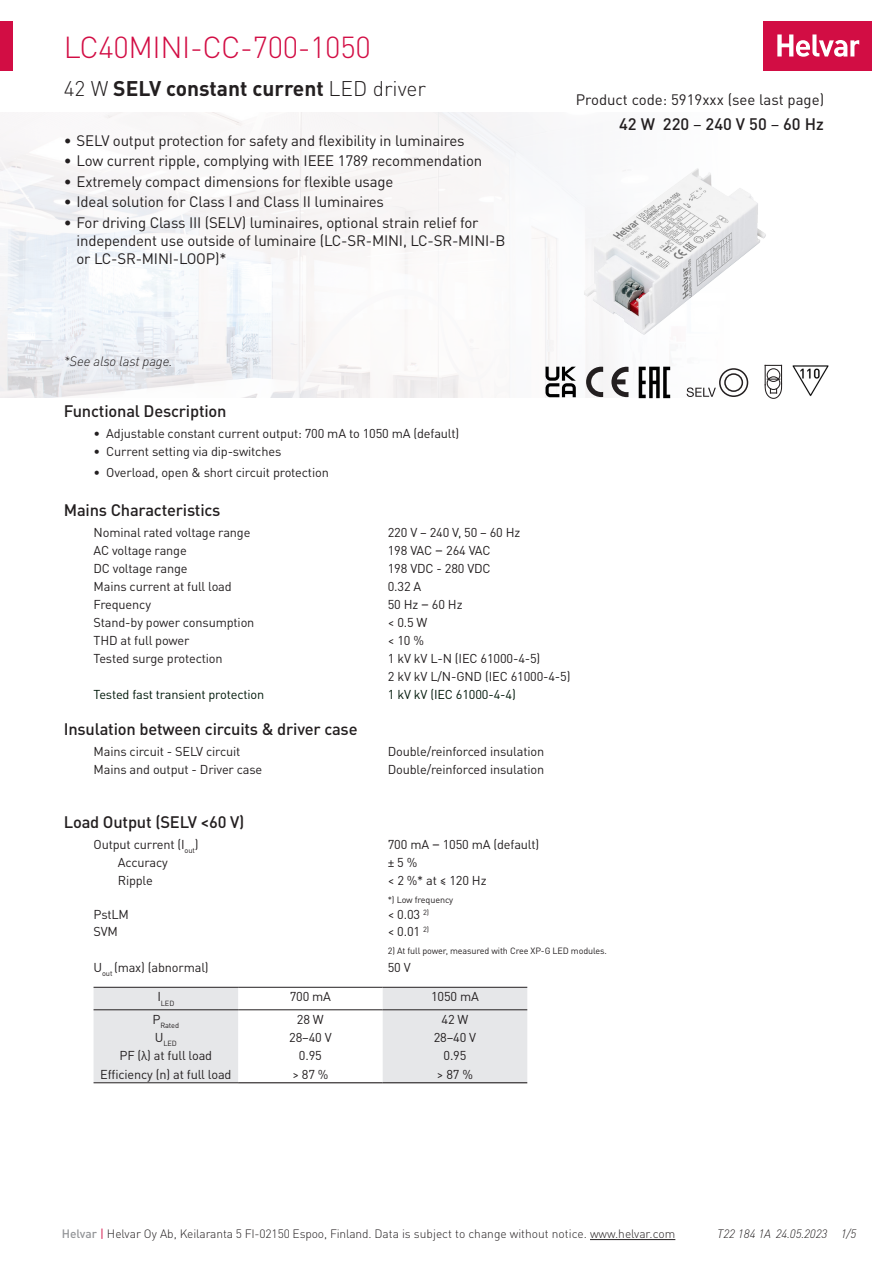
<style>
.page{position:relative;width:893px;height:1263px;background:#fff}
.page>*{position:absolute;margin:0;border:0;box-sizing:border-box;transform-origin:0 0}
.HELVAR_Small_Heading{font:300 30px "DIN Pro";letter-spacing:-.01em;color:#d20d44}
.headlineO{font:700 21px "DIN Pro";color:#231f20}
.Data_subheads{font:500 16.5px "DIN Pro";letter-spacing:-.01em;color:#231f20}
.Tehot{font:500 16.5px "DIN Pro";color:#231f20}
.Tehot-2{font:15px/18px "DIN Pro";letter-spacing:-.01em;color:#231f20}
.HELVAR_captions{font:italic 300 13.5px "DIN Pro";letter-spacing:-.01em;color:#231f20}
.Data_bread{font:12.75px "DIN Pro";letter-spacing:-.01em;color:#231f20}
.Data_bread-2{font:12.75px "DIN Pro";letter-spacing:-.01em;color:#00190a}
.t1{font:300 12px "DIN Pro";color:#231f20}
.Documnetn_number{font:italic 300 12px "DIN Pro";letter-spacing:-.005em;color:#231f20}
.Data_bread-3{font:9px "DIN Pro";letter-spacing:-.01em;color:#231f20}
.Data_bread-4{font:7.5px "DIN Pro";letter-spacing:-.01em;color:#231f20}
.s1{font-weight:300}
.s2{font-weight:400}
.s3{font-size:15px}
.s4{font-weight:500;color:#939598}
.s5{font-weight:400;color:#d20d44}
</style>
<div class="page">
<hr style="left:590px;top:1239px;width:85px;height:1px;background:#231f20">
<img style="left:0;top:113px;width:772px;height:285px">
<div style="left:94px;top:988px;width:144px;height:94px;background:#e6e7e9"></div>
<div style="left:383px;top:988px;width:144px;height:94px;background:#e6e7e9"></div>
<hr style="left:238px;top:1082px;width:145px;height:1px;background:#231f20">
<hr style="left:383px;top:1082px;width:144px;height:1px;background:#231f20">
<hr style="left:238px;top:987px;width:145px;height:1px;background:#231f20">
<hr style="left:383px;top:987px;width:144px;height:1px;background:#231f20">
<hr style="left:238px;top:1009px;width:145px;height:1px;background:#231f20">
<hr style="left:383px;top:1009px;width:144px;height:1px;background:#231f20">
<hr style="left:94px;top:1009px;width:144px;height:1px;background:#231f20">
<hr style="left:94px;top:987px;width:144px;height:1px;background:#231f20">
<hr style="left:94px;top:1082px;width:144px;height:1px;background:#231f20">
<img style="left:512px;top:141px;width:260px;height:222px">
<svg style="left:687px;top:387px;width:29px;height:10px"></svg>
<div style="left:724px;top:373px;width:19px;height:19px;border:2px solid #231f20;border-radius:50%"></div>
<div style="left:719px;top:368px;width:29px;height:29px;border:2px solid #231f20;border-radius:50%"></div>
<div style="left:763px;top:21px;width:109px;height:50px;background:#d20d44"></div>
<svg style="left:777px;top:34px;width:82px;height:23px"></svg>
<div style="left:0;top:21px;width:13px;height:50px;background:#d20d44"></div>
<svg style="left:586px;top:367px;width:42px;height:30px"></svg>
<svg style="left:639px;top:367px;width:31px;height:31px"></svg>
<svg style="left:765px;top:365px;width:17px;height:34px"></svg>
<img style="left:792px;top:365px;width:37px;height:32px">
<svg style="left:545px;top:367px;width:31px;height:30px"></svg>
<p class="HELVAR_Small_Heading" style="left:64px;top:24px;width:309px">LC40MINI-CC-700-1050</p>
<p class="headlineO" style="left:64px;top:71px;width:364px"><span class="s1">42 W</span> SELV constant current <span class="s1">LED driver</span></p>
<p class="Tehot-2" style="left:64px;top:130px;width:402px">• SELV output protection for safety and flexibility in luminaires</p>
<p class="Tehot-2" style="left:64px;top:150px;width:420px">• Low current ripple, complying with IEEE 1789 recommendation</p>
<p class="Tehot-2" style="left:64px;top:171px;width:331px">• Extremely compact dimensions for flexible usage</p>
<p class="Tehot-2" style="left:64px;top:192px;width:322px">• Ideal solution for Class I and Class II luminaires</p>
<p class="Tehot-2" style="left:77px;top:212px;width:430px;text-indent:-13px">• For driving Class III (SELV) luminaires, optional strain relief for independent use outside of luminaire (LC-SR-MINI, LC-SR-MINI-B or LC-SR-MINI-LOOP)*</p>
<p class="HELVAR_captions" style="left:64px;top:350px;width:110px">*See also last page.</p>
<p class="Tehot-2" style="left:576px;top:89px;width:250px">Product code: 5919xxx (see last page)</p>
<p class="Tehot" style="left:619px;top:110px;width:206px">42 W 220 <span class="s2">–</span> 240 V 50 <span class="s2">–</span> 60 Hz</p>
<p class="Data_subheads" style="left:64px;top:397px;width:164px">Functional Description</p>
<p class="Data_bread" style="left:94px;top:423px;width:367px">• Adjustable constant current output: 700 mA to 1050 mA (default)</p>
<p class="Data_bread" style="left:94px;top:441px;width:189px">• Current setting via dip-switches</p>
<p class="Data_bread" style="left:94px;top:462px;width:237px">• Overload, open &amp; short circuit protection</p>
<p class="Data_subheads" style="left:64px;top:496px;width:158px">Mains Characteristics</p>
<p class="Data_bread" style="left:94px;top:522px;width:158px">Nominal rated voltage range</p>
<p class="Data_bread" style="left:388px;top:522px;width:134px">220 V – 240 V, 50 – 60 Hz</p>
<p class="Data_bread" style="left:94px;top:540px;width:95px">AC voltage range</p>
<p class="Data_bread" style="left:388px;top:540px;width:104px">198 VAC <span class="s3">–</span> 264 VAC</p>
<p class="Data_bread" style="left:94px;top:558px;width:96px">DC voltage range</p>
<p class="Data_bread" style="left:388px;top:558px;width:104px">198 VDC - 280 VDC</p>
<p class="Data_bread" style="left:94px;top:576px;width:140px">Mains current at full load</p>
<p class="Data_bread" style="left:388px;top:576px;width:35px">0.32 A</p>
<p class="Data_bread" style="left:94px;top:594px;width:59px">Frequency</p>
<p class="Data_bread" style="left:388px;top:594px;width:76px">50 Hz <span class="s3">–</span> 60 Hz</p>
<p class="Data_bread" style="left:94px;top:612px;width:162px">Stand-by power consumption</p>
<p class="Data_bread" style="left:388px;top:612px;width:41px">&lt; 0.5 W</p>
<p class="Data_bread" style="left:94px;top:630px;width:97px">THD at full power</p>
<p class="Data_bread" style="left:388px;top:630px;width:38px">&lt; 10 %</p>
<p class="Data_bread" style="left:94px;top:648px;width:131px">Tested surge protection</p>
<p class="Data_bread" style="left:388px;top:648px;width:154px">1 kV kV L-N (IEC 61000-4-5)</p>
<p class="Data_bread" style="left:388px;top:666px;width:184px">2 kV kV L/N-GND (IEC 61000-4-5)</p>
<p class="Data_bread-2" style="left:94px;top:684px;width:172px">Tested fast transient protection</p>
<p class="Data_bread-2" style="left:388px;top:684px;width:129px">1 kV kV (IEC 61000-4-4)</p>
<p class="Data_subheads" style="left:64px;top:715px;width:295px">Insulation between circuits &amp; driver case</p>
<p class="Data_bread" style="left:94px;top:741px;width:148px">Mains circuit - SELV circuit</p>
<p class="Data_bread" style="left:388px;top:741px;width:158px">Double/reinforced insulation</p>
<p class="Data_bread" style="left:94px;top:759px;width:170px">Mains and output - Driver case</p>
<p class="Data_bread" style="left:388px;top:759px;width:158px">Double/reinforced insulation</p>
<p class="Data_subheads" style="left:64px;top:808px;width:182px">Load Output (SELV &lt;60 V)</p>
<p class="Data_bread" style="left:94px;top:834px;width:107px">Output current (I<sub>out</sub>)</p>
<p class="Data_bread" style="left:388px;top:834px;width:153px">700 mA <span class="s3">–</span> 1050 mA (default)</p>
<p class="Data_bread" style="left:118px;top:852px;width:52px">Accuracy</p>
<p class="Data_bread" style="left:388px;top:852px;width:31px">± 5 %</p>
<p class="Data_bread" style="left:118px;top:870px;width:37px">Ripple</p>
<p class="Data_bread" style="left:388px;top:870px;width:100px">&lt; 2 %* at ≤ 120 Hz</p>
<p class="Data_bread-3" style="left:388px;top:892px;width:67px">*) Low frequency</p>
<p class="Data_bread" style="left:94px;top:905px;width:37px">PstLM</p>
<p class="Data_bread" style="left:388px;top:905px;width:43px">&lt; 0.03 <sup>2)</sup></p>
<p class="Data_bread" style="left:94px;top:921px;width:26px">SVM</p>
<p class="Data_bread" style="left:388px;top:921px;width:43px">&lt; 0.01 <sup>2)</sup></p>
<p class="Data_bread-3" style="left:388px;top:943px;width:221px">2) At full power, measured with Cree XP-G LED modules.</p>
<p class="Data_bread" style="left:94px;top:957px;width:117px">U<sub>out</sub> (max) (abnormal)</p>
<p class="Data_bread" style="left:388px;top:957px;width:24px">50 V</p>
<p class="Data_bread-4" style="left:157px;top:997px;width:18px"><sup>I</sup>LED</p>
<p class="Data_bread" style="left:290px;top:987px;width:43px">700 mA</p>
<p class="Data_bread" style="left:431px;top:987px;width:49px">1050 mA</p>
<p class="Data_bread-4" style="left:152px;top:1019px;width:28px"><sup>P</sup>Rated</p>
<p class="Data_bread" style="left:297px;top:1009px;width:28px">28 W</p>
<p class="Data_bread" style="left:442px;top:1009px;width:28px">42 W</p>
<p class="Data_bread-4" style="left:155px;top:1038px;width:24px"><sup>U</sup>LED</p>
<p class="Data_bread" style="left:289px;top:1027px;width:44px">28–40 V</p>
<p class="Data_bread" style="left:434px;top:1027px;width:44px">28–40 V</p>
<p class="Data_bread" style="left:119px;top:1046px;width:94px">PF (λ) at full load</p>
<p class="Data_bread" style="left:299px;top:1046px;width:24px">0.95</p>
<p class="Data_bread" style="left:443px;top:1046px;width:24px">0.95</p>
<p class="Data_bread" style="left:100px;top:1064px;width:133px">Efficiency (η) at full load</p>
<p class="Data_bread" style="left:292px;top:1064px;width:38px">&gt; 87 %</p>
<p class="Data_bread" style="left:437px;top:1064px;width:38px">&gt; 87 %</p>
<p class="t1" style="left:62px;top:1224px;width:615px"><span class="s4">Helvar</span> <span class="s5">|</span> Helvar Oy Ab, Keilaranta 5 FI-02150 Espoo, Finland. Data is subject to change without notice. www.helvar.com</p>
<p class="Documnetn_number" style="left:717px;top:1224px;width:141px">T22 184 1A 24.05.2023 1/5</p>
</div>
